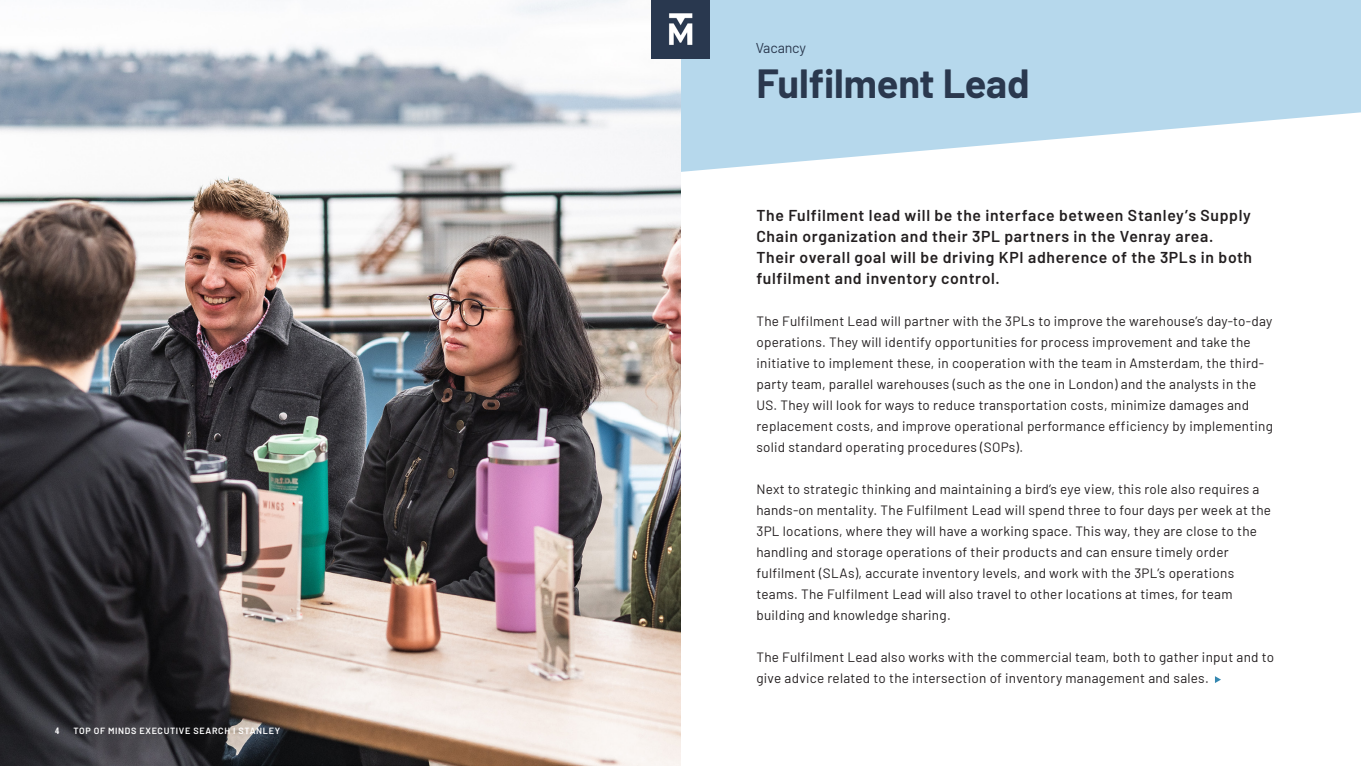
<style>
.page{position:relative;width:1361px;height:766px;background:#fff}
.page>*{position:absolute;margin:0;border:0;box-sizing:border-box;transform-origin:0 0}
.Page_header_kopie{font:700 39.75px "Barlow";letter-spacing:-.005em;color:#2a384e}
.t1{font:600 15.75px/21px "Barlow";letter-spacing:.04em;color:#231f20}
.t2{font:14.25px "Barlow";letter-spacing:-.015em;color:#2a384e}
.t3{font:13.5px/21px "Barlow";letter-spacing:.02em;color:#231f20}
.t4{font:600 9px "Barlow";letter-spacing:.075em;color:#fff}
.t5{font:700 condensed 9px "Open Sans";color:#fff}
</style>
<div class="page">
<svg style="left:680px;top:0;width:681px;height:231px;fill:#b6d8ec"></svg>
<img style="left:0;top:0;width:680px;height:765px">
<img style="left:651px;top:0;width:58px;height:58px">
<svg style="left:1215px;top:676px;width:6px;height:6px"></svg>
<p class="t5" style="left:55px;top:724px;width:6px">4</p>
<p class="t4" style="left:73px;top:724px;width:208px">TOP OF MINDS EXECUTIVE SEARCH I STANLEY</p>
<p class="t2" style="left:755px;top:37px;width:52px">Vacancy</p>
<p class="Page_header_kopie" style="left:756px;top:54px;width:275px">Fulfilment Lead</p>
<p class="t1" style="left:756px;top:203px;width:497px">The Fulfilment lead will be the interface between Stanley’s Supply Chain organization and their 3PL partners in the Venray area.<br>Their overall goal will be driving KPI adherence of the 3PLs in both fulfilment and inventory control.</p>
<p class="t3" style="left:756px;top:309px;width:518px">The Fulfilment Lead will partner with the 3PLs to improve the warehouse’s day-to-day operations. They will identify opportunities for process improvement and take the initiative to implement these, in cooperation with the team in Amsterdam, the third&shy;party team, parallel warehouses (such as the one in London) and the analysts in the US. They will look for ways to reduce transportation costs, minimize damages and replacement costs, and improve operational performance efficiency by implementing solid standard operating procedures (SOPs).</p>
<p class="t3" style="left:756px;top:477px;width:516px">Next to strategic thinking and maintaining a bird’s eye view, this role also requires a hands-on mentality. The Fulfilment Lead will spend three to four days per week at the 3PL locations, where they will have a working space. This way, they are close to the handling and storage operations of their products and can ensure timely order fulfilment (SLAs), accurate inventory levels, and work with the 3PL’s operations teams. The Fulfilment Lead will also travel to other locations at times, for team building and knowledge sharing.</p>
<p class="t3" style="left:756px;top:645px;width:519px">The Fulfilment Lead also works with the commercial team, both to gather input and to give advice related to the intersection of inventory management and sales.</p>
</div>
